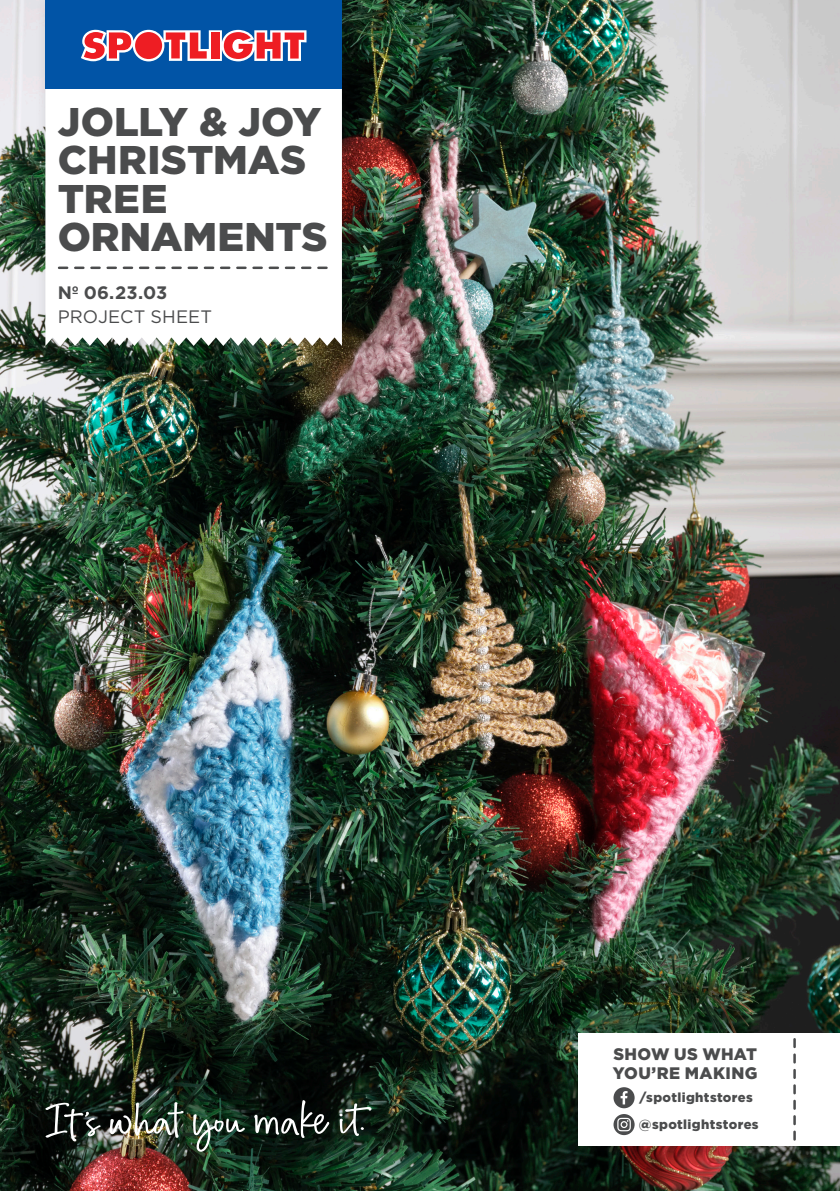
<style>
.page{position:relative;width:840px;height:1191px;background:#fff}
.page>*{position:absolute;margin:0;border:0;box-sizing:border-box;transform-origin:0 0}
.t1{font:900 40px/38.4px "Gotham";color:#4b4c4d}
.t2{font:18px/24px "Gotham";letter-spacing:.01em;color:#4b4c4d}
.t3{font:900 16.6px/19.4px "Gotham";letter-spacing:.02em;color:#4b4c4d}
.t4{font:900 13px/26.8px "Gotham";letter-spacing:.025em;color:#4b4c4d}
.s1{font-weight:700}
</style>
<div class="page">
<img style="left:0;top:0;width:839px;height:1191px">
<svg style="left:193px;top:1114px;width:52px;height:37px;background:#445b4d"></svg>
<svg style="left:45px;top:1102px;width:56px;height:39px;background:#3a413d"></svg>
<img style="left:109px;top:1102px;width:74px;height:35px">
<svg style="left:339px;top:1103px;width:32px;height:33px"></svg>
<svg style="left:254px;top:1100px;width:75px;height:38px;background:#353b38"></svg>
<div style="left:566px;top:1022px;width:273px;height:137px;background:#231f20;opacity:.15"></div>
<div style="left:577px;top:1033px;width:262px;height:112px;background:#fff"></div>
<svg style="left:793px;top:1039px;width:2px;height:100px"></svg>
<div style="left:613px;top:1087px;width:21px;height:21px;background:#4b4c4d;border-radius:50%"></div>
<svg style="left:620px;top:1091px;width:7px;height:13px"></svg>
<svg style="left:613px;top:1114px;width:21px;height:21px"></svg>
<svg style="left:617px;top:1117px;width:13px;height:14px"></svg>
<div style="left:34px;top:0;width:321px;height:358px;background:#231f20;opacity:.15"></div>
<svg style="left:45px;top:89px;width:297px;height:257px"></svg>
<svg style="left:59px;top:266px;width:267px;height:3px"></svg>
<div style="left:45px;top:0;width:297px;height:89px;background:#0154a6"></div>
<svg style="left:81px;top:30px;width:225px;height:31px;background:#c77082"></svg>
<p class="t1" style="left:58px;top:102px;width:271px">JOLLY &amp; JOY<br>CHRISTMAS<br>TREE<br>ORNAMENTS</p>
<p class="t2" style="left:58px;top:280px;width:156px"><span class="s1">Nº 06.23.03<br></span>PROJECT SHEET</p>
<p class="t3" style="left:612px;top:1043px;width:146px">SHOW US WHAT<br>YOU’RE MAKING</p>
<p class="t4" style="left:638px;top:1084px;width:121px">/spotlightstores @spotlightstores</p>
</div>
